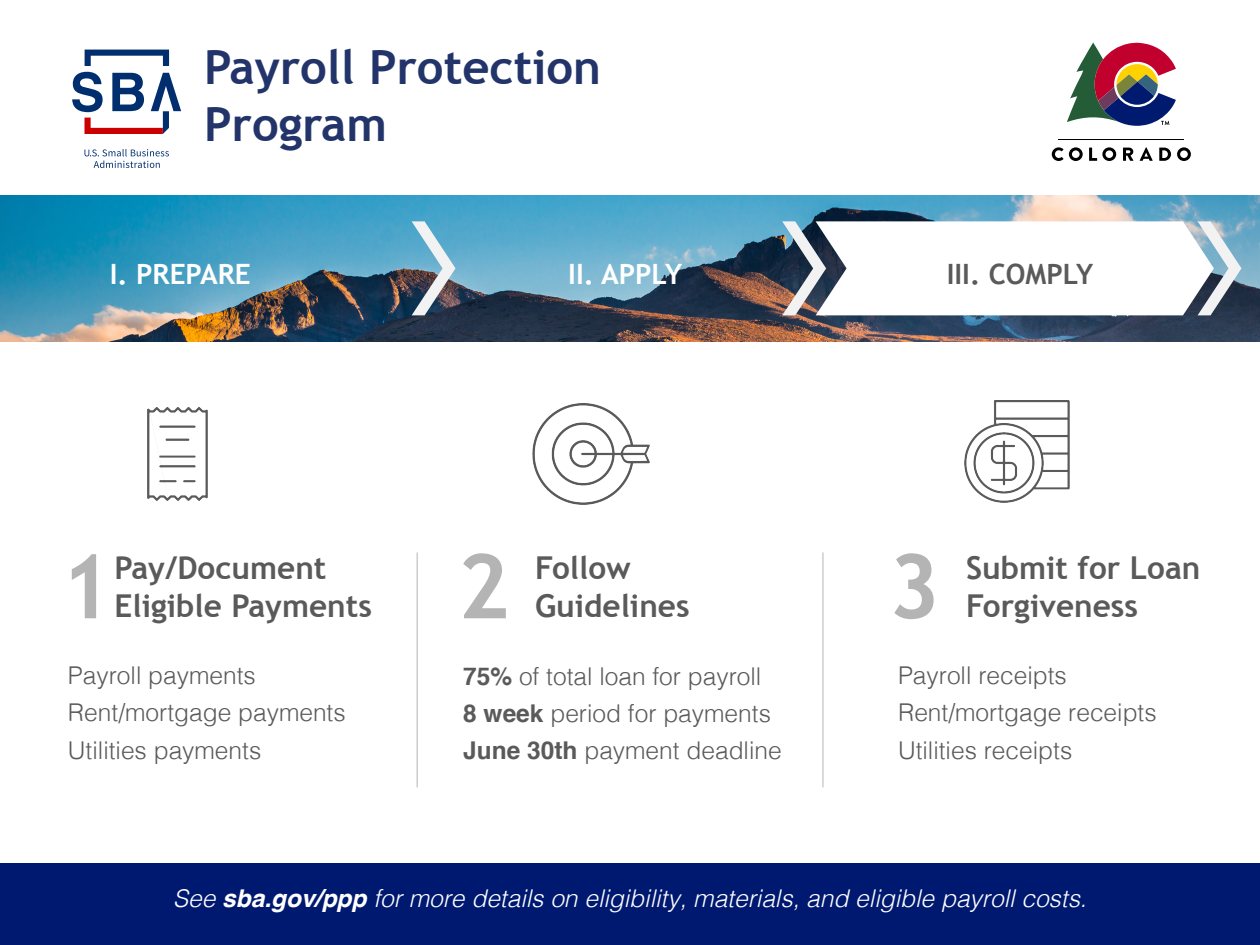
<style>
.page{position:relative;width:1260px;height:945px;background:#fff}
.page>*{position:absolute;margin:0;border:0;box-sizing:border-box;transform-origin:0 0}
.t1{font:700 89.25px "Trebuchet MS";color:#b4b4b4}
.t2{font:700 47.25px/56.7px "Trebuchet MS";color:#22346a}
.t3{font:700 31.5px/37.8px "Trebuchet MS";color:#5a5a5a}
.t4{font:700 28px "Trebuchet MS";color:#fff}
.t5{font:700 28px "Trebuchet MS";color:#5a5a5a}
.t6{font:300 24.5px "Helvetica";color:#5a5a5a}
.t7{font:italic 300 24.5px "Helvetica";color:#fff}
.s1{font-weight:700}
</style>
<div class="page">
<img style="left:0;top:195px;width:1260px;height:146px">
<svg style="left:412px;top:221px;width:44px;height:94px"></svg>
<hr style="left:417px;top:552px;width:1px;height:235px;background:#b4b4b4">
<hr style="left:823px;top:552px;width:1px;height:235px;background:#b4b4b4">
<svg style="left:782px;top:221px;width:459px;height:94px"></svg>
<img style="left:533px;top:404px;width:116px;height:100px">
<img style="left:964px;top:400px;width:106px;height:102px">
<img style="left:148px;top:407px;width:60px;height:94px">
<svg style="left:85px;top:50px;width:84px;height:16px"></svg>
<svg style="left:72px;top:72px;width:109px;height:62px"></svg>
<svg style="left:84px;top:149px;width:85px;height:19px"></svg>
<svg style="left:1052px;top:147px;width:31px;height:14px"></svg>
<svg style="left:1089px;top:147px;width:27px;height:14px"></svg>
<svg style="left:1123px;top:148px;width:10px;height:13px"></svg>
<svg style="left:1159px;top:148px;width:12px;height:13px"></svg>
<svg style="left:1177px;top:147px;width:14px;height:14px"></svg>
<svg style="left:1140px;top:147px;width:13px;height:14px"></svg>
<hr style="left:1059px;top:139px;width:125px;height:1px;background:#000">
<svg style="left:1067px;top:43px;width:109px;height:83px"></svg>
<div style="left:0;top:863px;width:1260px;height:82px;background:#001970"></div>
<p class="t2" style="left:204px;top:39px;width:399px">Payroll Protection<br>Program</p>
<p class="t4" style="left:110px;top:257px;width:143px">I. PREPARE</p>
<p class="t4" style="left:568px;top:257px;width:115px">II. APPLY</p>
<p class="t5" style="left:947px;top:257px;width:148px">III. COMPLY</p>
<p class="t1" style="left:60px;top:531px;width:54px">1</p>
<p class="t3" style="left:114px;top:549px;width:259px">Pay/Document<br>Eligible Payments</p>
<p class="t1" style="left:457px;top:531px;width:54px">2</p>
<p class="t3" style="left:966px;top:549px;width:236px">Submit for Loan</p>
<p class="t1" style="left:888px;top:531px;width:54px">3</p>
<p class="t3" style="left:535px;top:549px;width:156px">Follow<br>Guidelines</p>
<p class="t3" style="left:966px;top:587px;width:173px">Forgiveness</p>
<p class="t6" style="left:68px;top:655px;width:189px">Payroll payments</p>
<p class="t6" style="left:68px;top:692px;width:279px">Rent/mortgage payments</p>
<p class="t6" style="left:68px;top:729px;width:195px">Utilities payments</p>
<p class="t6" style="left:463px;top:655px;width:300px"><span class="s1">75%</span> of total loan for payroll</p>
<p class="t6" style="left:463px;top:693px;width:309px"><span class="s1">8 week</span> period for payments</p>
<p class="t6" style="left:463px;top:730px;width:320px"><span class="s1">June 30th</span> payment deadline</p>
<p class="t6" style="left:898px;top:655px;width:170px">Payroll receipts</p>
<p class="t6" style="left:898px;top:692px;width:260px">Rent/mortgage receipts</p>
<p class="t6" style="left:898px;top:729px;width:176px">Utilities receipts</p>
<p class="t7" style="left:173px;top:878px;width:915px">See <span class="s1">sba.gov/ppp</span> for more details on eligibility, materials, and eligible payroll costs.</p>
</div>
